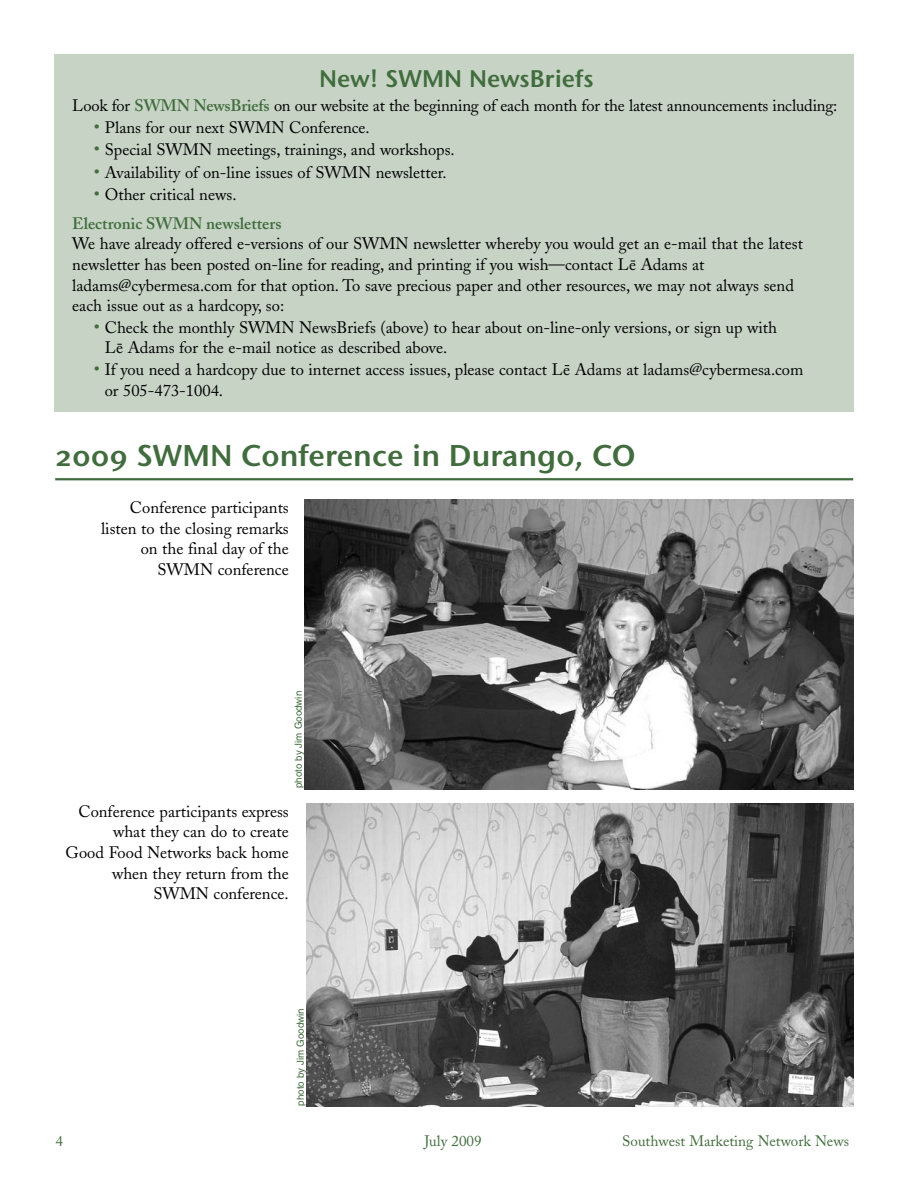
<style>
.page{position:relative;width:918px;height:1188px;background:#fff}
.page>*{position:absolute;margin:0;border:0;box-sizing:border-box;transform-origin:0 0}
.t1{font:30px "Stone Sans OSITCTT Semi";color:#416c3d}
.t2{font:24px "Stone Sans OSITCTT Semi";color:#416c3d}
.t3{font:16.5px/20.5px "Adobe Caslon";color:#000}
.t4{font:600 16.5px/28.8px "Adobe Caslon";color:#416c3d}
.t5{font:15px "Adobe Caslon";color:#416c3d}
.t6{font:9.75px "Helvetica";color:#416c3d}
.s1{font-weight:600;color:#416c3d}
.s2{font-size:18px;color:#416c3d}
.s3{font-weight:400;font-size:18px}
.s4{font-weight:400;color:#000}
</style>
<div class="page">
<hr style="left:55px;top:478px;width:798px;height:2px;background:#416c3d">
<img style="left:305px;top:500px;width:548px;height:290px">
<img style="left:307px;top:803px;width:546px;height:304px">
<div style="left:54px;top:54px;width:799px;height:358px;background:#c6d3c5"></div>
<h2 class="t2" style="left:319px;top:64px;width:276px">New! SWMN NewsBriefs</h2>
<p class="t3" style="left:72px;top:97px;width:767px">Look for <span class="s1">SWMN NewsBriefs</span> on our website at the beginning of each month for the latest announcements including:</p>
<p class="t3" style="left:94px;top:119px;width:277px"><span class="s2">•</span> Plans for our next SWMN Conference.</p>
<p class="t3" style="left:94px;top:141px;width:362px"><span class="s2">•</span> Special SWMN meetings, trainings, and workshops.</p>
<p class="t3" style="left:94px;top:164px;width:354px"><span class="s2">•</span> Availability of on-line issues of SWMN newsletter.</p>
<p class="t4" style="left:72px;top:182px;width:211px;text-indent:22px"><span class="s3">•</span> <span class="s4">Other critical news.<br></span>Electronic SWMN newsletters</p>
<p class="t3" style="left:72px;top:236px;width:732px">We have already offered e-versions of our SWMN newsletter whereby you would get an e-mail that the latest newsletter has been posted on-line for reading, and printing if you wish—contact Le Adams at ladams@cybermesa.com for that option. To save precious paper and other resources, we may not always send each issue out as a hardcopy, so:</p>
<p class="t3" style="left:105px;top:319px;width:674px;text-indent:-11px"><span class="s2">•</span> Check the monthly SWMN NewsBriefs (above) to hear about on-line-only versions, or sign up with<br>Le Adams for the e-mail notice as described above.</p>
<p class="t3" style="left:105px;top:360px;width:700px;line-height:21.3px;text-indent:-11px"><span class="s2">•</span> If you need a hardcopy due to internet access issues, please contact Le Adams at ladams@cybermesa.com or 505-473-1004.</p>
<h1 class="t1" style="left:56px;top:436px;width:582px">2009 SWMN Conference in Durango, CO</h1>
<p class="t3" style="left:101px;top:499px;width:189px;text-align:right">Conference participants listen to the closing remarks on the final day of the<br>SWMN conference</p>
<p class="t6" style="left:295px;top:788px;width:99px;rotate:-90deg">photo by Jim Goodwin</p>
<p class="t3" style="left:66px;top:803px;width:225px;text-align:right">Conference participants express what they can do to create<br>Good Food Networks back home when they return from the<br>SWMN conference.</p>
<p class="t6" style="left:297px;top:1106px;width:99px;rotate:-90deg">photo by Jim Goodwin</p>
<p class="t5" style="left:56px;top:1136px;width:9px">4</p>
<p class="t5" style="left:424px;top:1135px;width:59px">July 2009</p>
<p class="t5" style="left:622px;top:1135px;width:228px">Southwest Marketing Network News</p>
</div>
